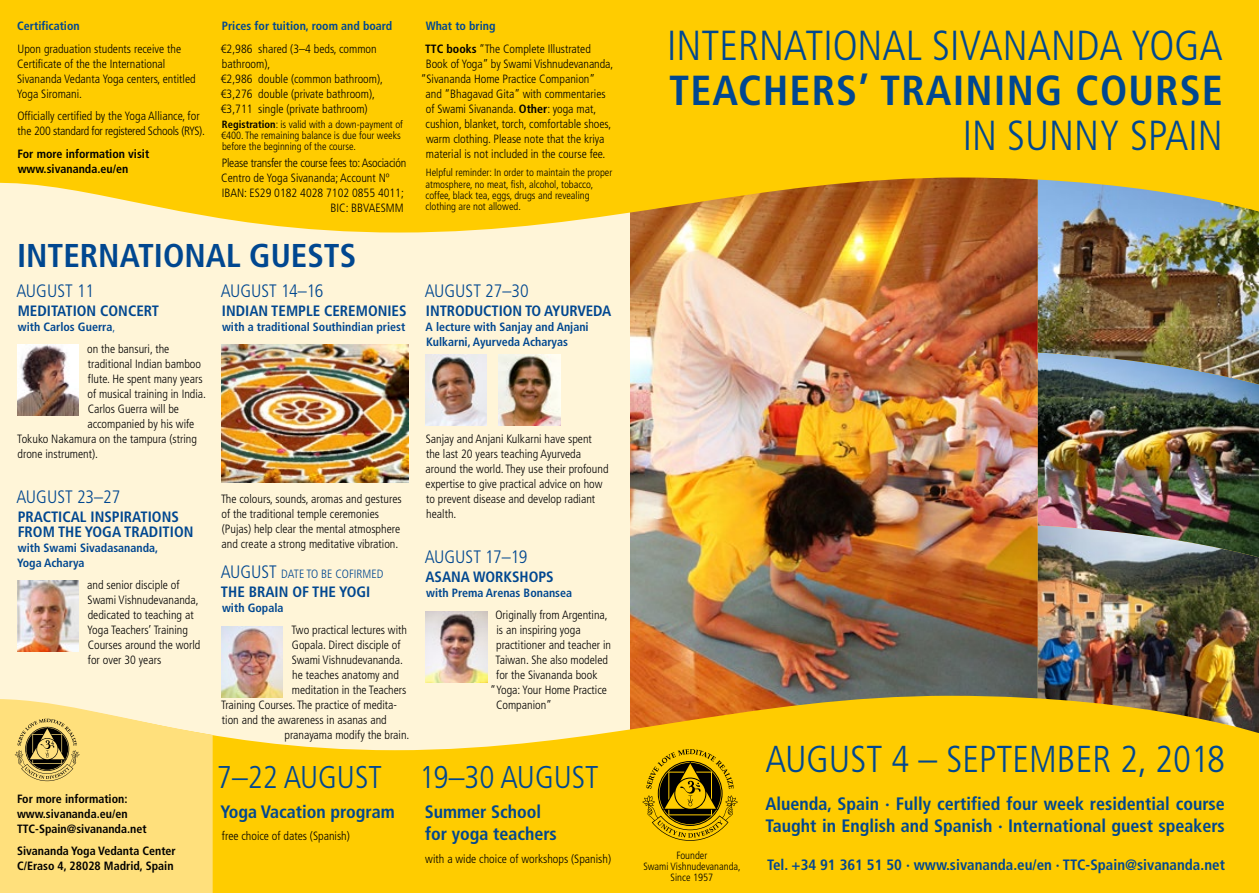
<style>
.page{position:relative;width:1259px;height:893px;background:#fff}
.page>*{position:absolute;margin:0;border:0;box-sizing:border-box;transform-origin:0 0}
.t1{font:300 condensed 42px "Frutiger LT Std";color:#004790}
.t2{font:700 condensed 42px "Frutiger LT Std";letter-spacing:.025em;color:#004790}
.t3{font:300 condensed 37.5px "Frutiger LT Std";color:#004790}
.t4{font:700 condensed 33px "Frutiger LT Std";color:#004790}
.t5{font:300 condensed 31.5px "Frutiger LT Std";color:#004790}
.t6{font:700 condensed 18px/22.5px "Frutiger LT Std";color:#004790}
.t7{font:300 condensed 18px "Frutiger LT Std";color:#004790}
.t8{font:700 condensed 15px/15px "Frutiger LT Std";color:#004790}
.t9{font:300 condensed 12px/15px "Frutiger LT Std";color:#000}
.t10{font:700 condensed 12px/15px "Frutiger LT Std";color:#004790}
.t11{font:700 condensed 12px/15px "Frutiger LT Std";color:#000}
.t12{font:300 condensed 12px "Frutiger LT Std";letter-spacing:-.02em;color:#000}
.t13{font:300 condensed 12px "Frutiger LT Std";color:#004790}
.t14{font:300 condensed 10.5px/11.2px "Frutiger LT Std";color:#000}
.s1{font-weight:700}
.s2{font-weight:300}
.s3{font-weight:300;color:#000}
.s4{font-size:18px}
.s5{font-weight:700;color:#004790}
</style>
<div class="page">
<img style="left:629px;top:233px;width:408px;height:463px">
<img style="left:1037px;top:565px;width:222px;height:131px">
<svg style="left:1037px;top:557px;width:222px;height:8px;background:#616560"></svg>
<img style="left:1037px;top:392px;width:222px;height:165px">
<svg style="left:1031px;top:384px;width:228px;height:8px;background:#607888"></svg>
<img style="left:1031px;top:233px;width:228px;height:151px">
<div style="left:0;top:150px;width:629px;height:646px;background:#fff5d8"></div>
<svg style="left:0;top:0;width:1259px;height:233px;background:#f6c50f"></svg>
<svg style="left:213px;top:696px;width:1046px;height:197px;background:#fbcc17"></svg>
<img style="left:17px;top:345px;width:62px;height:71px">
<img style="left:17px;top:581px;width:62px;height:71px">
<img style="left:425px;top:612px;width:62px;height:70px">
<img style="left:499px;top:355px;width:61px;height:71px">
<img style="left:425px;top:355px;width:62px;height:71px">
<svg style="left:642px;top:749px;width:96px;height:92px;background:#b38f00"></svg>
<svg style="left:0;top:699px;width:213px;height:194px;background:#f7db7f"></svg>
<img style="left:221px;top:344px;width:187px;height:138px">
<img style="left:221px;top:627px;width:62px;height:71px">
<p class="t10" style="left:17px;top:18px;width:64px">Certification</p>
<p class="t9" style="left:17px;top:41px;width:180px">Upon graduation students receive the Certificate of the the International Sivananda Vedanta Yoga centers, entitled Yoga Siromani.</p>
<p class="t9" style="left:17px;top:109px;width:189px">Officially certified by the Yoga Alliance, for the 200 standard for registered Schools (RYS).</p>
<p class="t11" style="left:18px;top:146px;width:133px">For more information visit www.sivananda.eu/en</p>
<p class="t10" style="left:222px;top:18px;width:172px">Prices for tuition, room and board</p>
<p class="t9" style="left:221px;top:41px;width:164px">€2,986 shared (3–4 beds, common bathroom),<br>€2,986 double (common bathroom), €3,276 double (private bathroom), €3,711 single (private bathroom)</p>
<p class="t14" style="left:221px;top:118px;width:183px"><span class="s1">Registration</span>: is valid with a down-payment of €400. The remaining balance is due four weeks before the beginning of the course.</p>
<p class="t12" style="left:222px;top:156px;width:186px">Please transfer the course fees to: Asociación</p>
<p class="t9" style="left:221px;top:170px;width:170px">Centro de Yoga Sivananda; Account Nº</p>
<p class="t9" style="left:222px;top:185px;width:184px">IBAN: ES29 0182 4028 7102 0855 4011;</p>
<p class="t9" style="left:331px;top:200px;width:74px">BIC: BBVAESMM</p>
<h3 class="t4" style="left:17px;top:236px;width:341px">INTERNATIONAL GUESTS</h3>
<h3 class="t7" style="left:17px;top:280px;width:79px">AUGUST 11</h3>
<p class="t8" style="left:18px;top:303px;width:143px">MEDITATION CONCERT</p>
<p class="t10" style="left:87px;top:315px;width:84px;line-height:22.5px;text-indent:-69px">with Carlos Guerra<span class="s2">,<br></span><span class="s3">on the bansuri, the</span></p>
<p class="t9" style="left:88px;top:357px;width:115px">traditional Indian bamboo</p>
<p class="t9" style="left:88px;top:372px;width:116px">flute. He spent many years</p>
<p class="t9" style="left:87px;top:387px;width:120px">of musical training in India.</p>
<p class="t9" style="left:88px;top:402px;width:93px">Carlos Guerra will be</p>
<p class="t9" style="left:87px;top:417px;width:108px">accompanied by his wife</p>
<p class="t9" style="left:17px;top:432px;width:181px">Tokuko Nakamura on the tampura (string</p>
<p class="t9" style="left:17px;top:447px;width:82px">drone instrument).</p>
<h3 class="t7" style="left:17px;top:487px;width:105px">AUGUST 23–27</h3>
<p class="t8" style="left:18px;top:509px;width:177px">PRACTICAL INSPIRATIONS<br>FROM THE YOGA TRADITION</p>
<p class="t10" style="left:17px;top:540px;width:142px">with Swami Sivadasananda,<br>Yoga Acharya</p>
<p class="t9" style="left:87px;top:578px;width:115px">and senior disciple of<br>Swami Vishnudevananda, dedicated to teaching at<br>Yoga Teachers’ Training<br>Courses around the world for over 30 years</p>
<p class="t11" style="left:17px;top:791px;width:131px">For more information: www.sivananda.eu/en<br>TTC-Spain@sivananda.net</p>
<p class="t11" style="left:17px;top:843px;width:160px">Sivananda Yoga Vedanta Center<br>C/Eraso 4, 28028 Madrid, Spain</p>
<h3 class="t7" style="left:221px;top:280px;width:104px">AUGUST 14–16</h3>
<p class="t8" style="left:222px;top:303px;width:186px">INDIAN TEMPLE CEREMONIES</p>
<p class="t10" style="left:222px;top:319px;width:185px">with a traditional Southindian priest</p>
<p class="t9" style="left:221px;top:492px;width:182px">The colours, sounds, aromas and gestures of the traditional temple ceremonies (Pujas) help clear the mental atmosphere and create a strong meditative vibration.</p>
<p class="t13" style="left:221px;top:567px;width:164px"><span class="s4">AUGUST</span> DATE TO BE COFIRMED</p>
<p class="t8" style="left:221px;top:584px;width:151px">THE BRAIN OF THE YOGI</p>
<p class="t10" style="left:222px;top:600px;width:63px">with Gopala</p>
<p class="t9" style="left:291px;top:623px;width:117px">Two practical lectures with</p>
<p class="t9" style="left:292px;top:638px;width:110px">Gopala. Direct disciple of</p>
<p class="t9" style="left:292px;top:653px;width:113px">Swami Vishnudevananda.</p>
<p class="t9" style="left:292px;top:668px;width:108px">he teaches anatomy and</p>
<p class="t9" style="left:292px;top:683px;width:116px">meditation in the Teachers</p>
<p class="t9" style="left:221px;top:698px;width:177px">Training Courses. The practice of medita-</p>
<p class="t9" style="left:222px;top:713px;width:166px">tion and the awareness in asanas and</p>
<p class="t9" style="left:284px;top:728px;width:126px">pranayama modify the brain.</p>
<h3 class="t5" style="left:217px;top:759px;width:166px">7–22 AUGUST</h3>
<h3 class="t6" style="left:220px;top:800px;width:176px">Yoga Vacation program</h3>
<p class="t9" style="left:222px;top:829px;width:129px">free choice of dates (Spanish)</p>
<p class="t9" style="left:425px;top:15px;width:167px;line-height:22.5px"><span class="s5">What to bring<br></span><span class="s1">TTC books</span> “The Complete Illustrated</p>
<p class="t9" style="left:426px;top:56px;width:189px">Book of Yoga” by Swami Vishnudevananda,</p>
<p class="t9" style="left:421px;top:71px;width:176px">“Sivananda Home Practice Companion”</p>
<p class="t9" style="left:426px;top:86px;width:181px">and “Bhagavad Gita” with commentaries</p>
<p class="t9" style="left:426px;top:101px;width:172px">of Swami Sivananda. <span class="s1">Other</span>: yoga mat,</p>
<p class="t9" style="left:426px;top:116px;width:187px">cushion, blanket, torch, comfortable shoes,</p>
<p class="t9" style="left:426px;top:131px;width:180px">warm clothing. Please note that the kriya</p>
<p class="t9" style="left:426px;top:146px;width:181px">material is not included in the course fee.</p>
<p class="t14" style="left:425px;top:167px;width:188px">Helpful reminder: In order to maintain the proper atmosphere, no meat, fish, alcohol, tobacco, coffee, black tea, eggs, drugs and revealing clothing are not allowed.</p>
<h3 class="t7" style="left:425px;top:280px;width:105px">AUGUST 27–30</h3>
<p class="t8" style="left:426px;top:303px;width:187px">INTRODUCTION TO AYURVEDA</p>
<p class="t10" style="left:425px;top:319px;width:165px">A lecture with Sanjay and Anjani<br>Kulkarni, Ayurveda Acharyas</p>
<p class="t9" style="left:425px;top:432px;width:184px">Sanjay and Anjani Kulkarni have spent the last 20 years teaching Ayurveda around the world. They use their profound expertise to give practical advice on how to prevent disease and develop radiant health.</p>
<h3 class="t7" style="left:425px;top:547px;width:104px">AUGUST 17–19</h3>
<p class="t8" style="left:425px;top:569px;width:130px">ASANA WORKSHOPS</p>
<p class="t10" style="left:426px;top:585px;width:147px">with Prema Arenas Bonansea</p>
<p class="t9" style="left:495px;top:608px;width:114px">Originally from Argentina,</p>
<p class="t9" style="left:496px;top:623px;width:86px">is an inspiring yoga</p>
<p class="t9" style="left:496px;top:638px;width:116px">practitioner and teacher in</p>
<p class="t9" style="left:495px;top:653px;width:114px">Taiwan. She also modeled</p>
<p class="t9" style="left:496px;top:668px;width:103px">for the Sivananda book</p>
<p class="t9" style="left:490px;top:683px;width:118px">“Yoga: Your Home Practice</p>
<p class="t9" style="left:496px;top:698px;width:58px">Companion”</p>
<h3 class="t5" style="left:419px;top:759px;width:180px">19–30 AUGUST</h3>
<h3 class="t6" style="left:425px;top:800px;width:134px">Summer School for yoga teachers</h3>
<p class="t9" style="left:425px;top:851px;width:187px">with a wide choice of workshops (Spanish)</p>
<h1 class="t1" style="left:667px;top:22px;width:557px">INTERNATIONAL SIVANANDA YOGA</h1>
<h1 class="t2" style="left:669px;top:66px;width:555px">TEACHERS’ TRAINING COURSE</h1>
<h1 class="t1" style="left:963px;top:112px;width:261px">IN SUNNY SPAIN</h1>
<p class="t14" style="left:643px;top:849px;width:99px;text-align:center">Founder<br>Swami Vishnudevananda,<br>Since 1957</p>
<h2 class="t3" style="left:765px;top:738px;width:461px">AUGUST 4 – SEPTEMBER 2, 2018</h2>
<h3 class="t6" style="left:765px;top:792px;width:461px">Aluenda, Spain · Fully certified four week residential course<br>Taught in English and Spanish · International guest speakers</h3>
<p class="t8" style="left:767px;top:857px;width:459px">Tel. +34 91 361 51 50 · www.sivananda.eu/en · TTC-Spain@sivananda.net</p>
</div>
